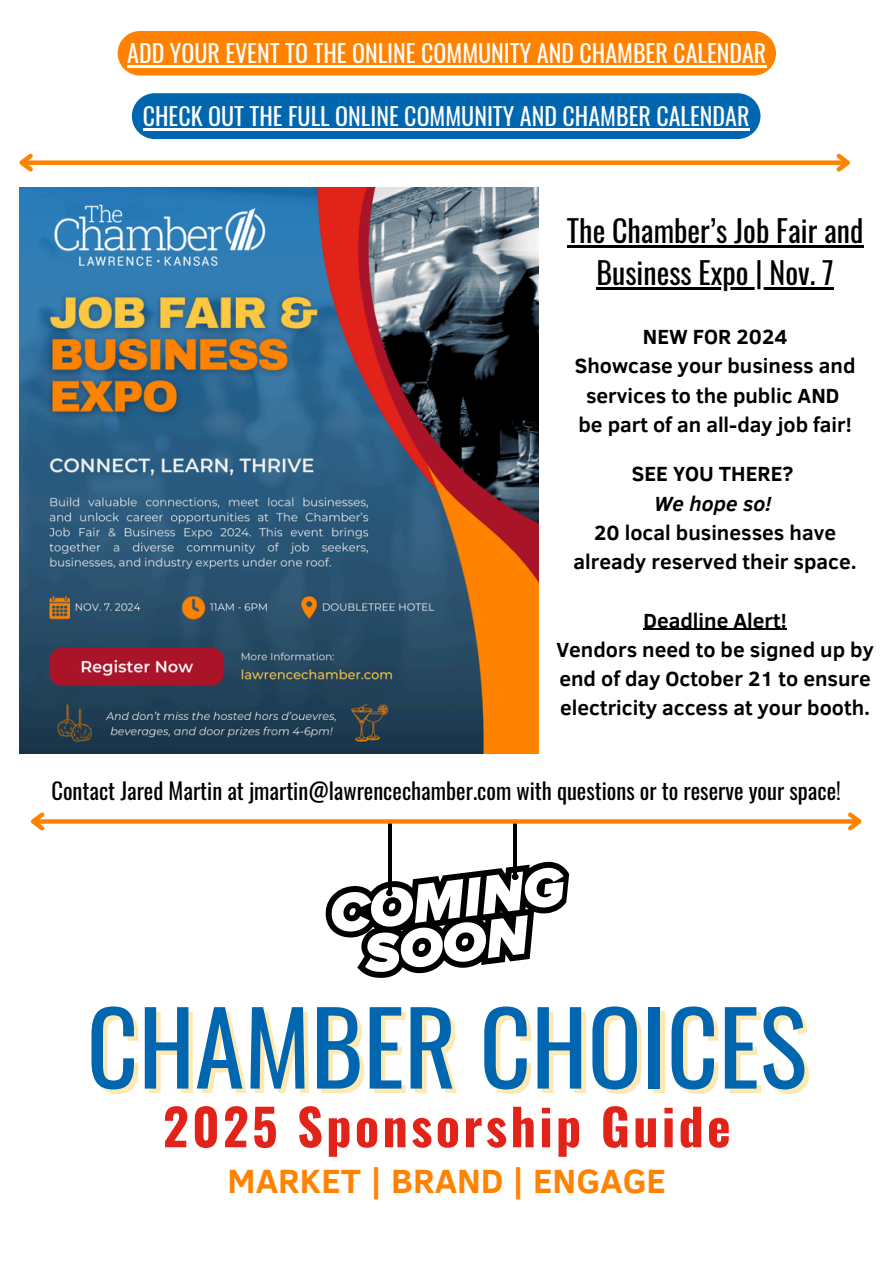
<style>
.page{position:relative;width:894px;height:1264px;background:#fff}
.page>*{position:absolute;margin:0;border:0;box-sizing:border-box;transform-origin:0 0}
.t1{font:100.5px "Oswald";color:#0066af}
.t2{font:700 50.1px "Oswald";letter-spacing:.065em;color:#e2231a}
.t3{font:700 34.5px "Clear Sans";color:#ff8300}
.t4{font:30px "Oswald";color:#000}
.t5{font:24px "Oswald";color:#fff}
.t6{font:22.5px "Oswald";color:#000}
.t7{font:700 21px/29.2px "Clear Sans";color:#000;text-align:center}
.t8{font:italic 700 21px "Clear Sans";color:#000}
</style>
<div class="page">
<svg style="left:325px;top:861px;width:244px;height:116px"></svg>
<hr style="left:513px;top:821px;width:3px;height:55px;background:#000">
<hr style="left:388px;top:821px;width:3px;height:70px;background:#000">
<svg style="left:48px;top:819px;width:795px;height:4px;fill:#ff8300"></svg>
<svg style="left:30px;top:812px;width:18px;height:19px"></svg>
<svg style="left:843px;top:812px;width:19px;height:19px"></svg>
<img style="left:19px;top:187px;width:519px;height:566px">
<div style="left:22px;top:160px;width:825px;height:5px;background:#ff8300"></div>
<svg style="left:19px;top:153px;width:18px;height:19px"></svg>
<svg style="left:832px;top:153px;width:18px;height:19px"></svg>
<hr style="left:566px;top:245px;width:297px;height:3px;background:#000">
<hr style="left:596px;top:287px;width:237px;height:2px;background:#000">
<hr style="left:643px;top:628px;width:143px;height:2px;background:#000">
<div style="left:118px;top:31px;width:657px;height:44px;background:#ff8300"></div>
<hr style="left:127px;top:65px;width:639px;height:2px;background:#fff">
<div style="left:132px;top:93px;width:628px;height:46px;background:#0066af"></div>
<hr style="left:143px;top:128px;width:606px;height:2px;background:#fff">
<p class="t5" style="left:127px;top:34px;width:640px">ADD YOUR EVENT TO THE ONLINE COMMUNITY AND CHAMBER CALENDAR</p>
<h6 class="t5" style="left:143px;top:97px;width:608px">CHECK OUT THE FULL ONLINE COMMUNITY AND CHAMBER CALENDAR</h6>
<h5 class="t4" style="left:566px;top:207px;width:298px">The Chamber’s Job Fair and</h5>
<p class="t4" style="left:596px;top:249px;width:239px">Business Expo | Nov. 7</p>
<h4 class="t7" style="left:642px;top:321px;width:146px">NEW FOR 2024</h4>
<p class="t7" style="left:574px;top:350px;width:282px">Showcase your business and services to the public AND</p>
<p class="t7" style="left:578px;top:409px;width:275px">be part of an all-day job fair!</p>
<p class="t7" style="left:631px;top:458px;width:163px">SEE YOU THERE?</p>
<p class="t8" style="left:654px;top:488px;width:118px">We hope so!</p>
<p class="t7" style="left:573px;top:517px;width:285px">20 local businesses have already reserved their space.</p>
<p class="t7" style="left:643px;top:604px;width:145px">Deadline Alert!</p>
<p class="t7" style="left:556px;top:634px;width:319px;text-align:left">Vendors need to be signed up by end of day October 21 to ensure electricity access at your booth.</p>
<p class="t6" style="left:51px;top:773px;width:790px">Contact Jared Martin at jmartin@lawrencechamber.com with questions or to reserve your space!</p>
<h1 class="t1" style="left:87px;top:968px;width:721px">CHAMBER CHOICES</h1>
<h2 class="t2" style="left:163px;top:1087px;width:569px">2025 Sponsorship Guide</h2>
<h3 class="t3" style="left:227px;top:1155px;width:440px">MARKET | BRAND | ENGAGE</h3>
</div>
